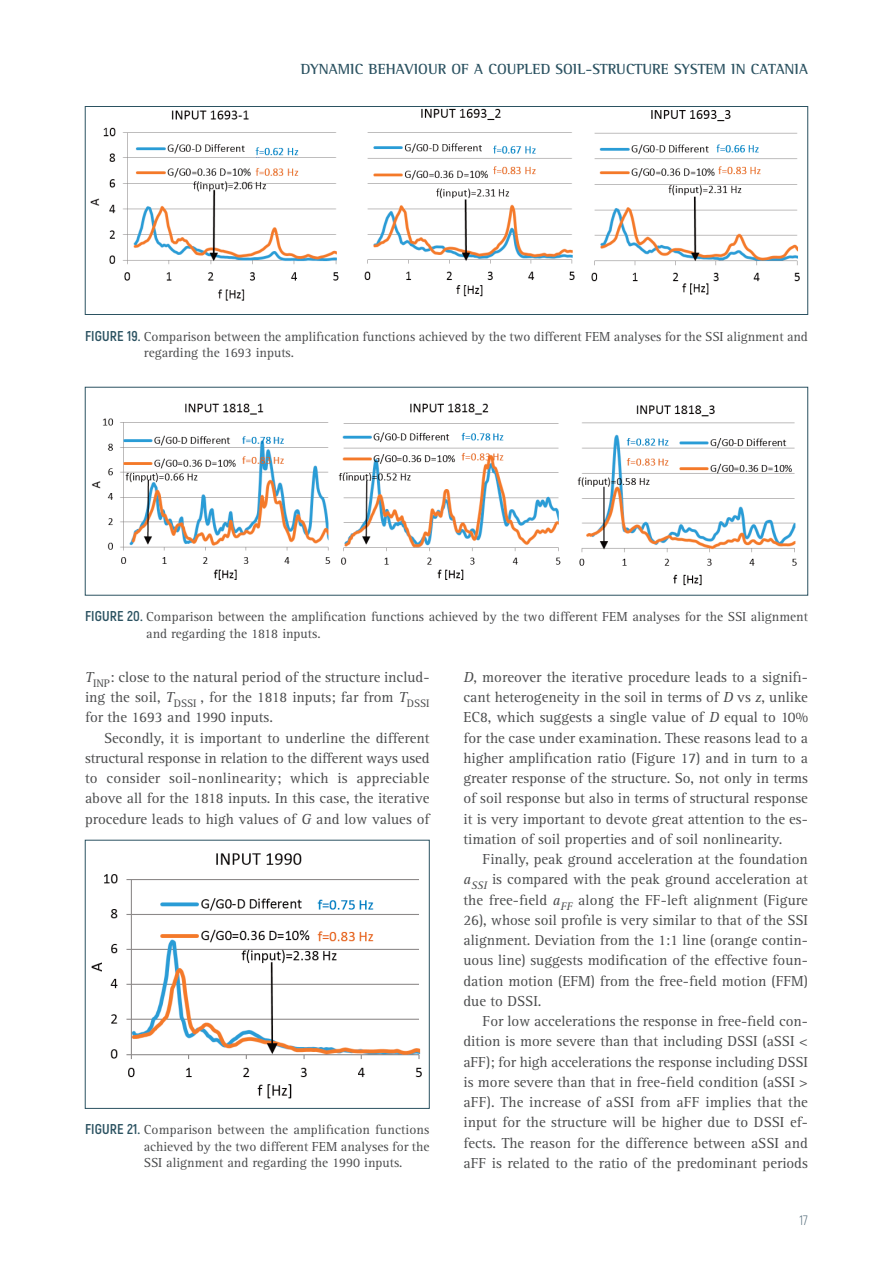
<style>
.page{position:relative;width:893px;height:1263px;background:#fff}
.page>*{position:absolute;margin:0;border:0;box-sizing:border-box;transform-origin:0 0}
.t1{font:15px/20.2px "Rotis Serif";color:#4b4c4d;text-align:justify}
.t2{font:700 15px "Rotis Semi Serif";color:#2b5261}
.t3{font:13.5px/16.5px "Rotis Serif";color:#4b4c4d}
.t4{font:300 13.5px "Akrobat";color:#486271}
.s1{font-family:"Akrobat";font-weight:700;font-size:14.25px;color:#2b5261}
.s2{font-style:italic}
</style>
<div class="page">
<img style="left:90px;top:108px;width:710px;height:193px">
<div style="left:85px;top:106px;width:723px;height:209px;border:1px solid #2b5261"></div>
<img style="left:91px;top:403px;width:706px;height:183px">
<div style="left:85px;top:387px;width:723px;height:208px;border:1px solid #2b5261"></div>
<img style="left:91px;top:853px;width:331px;height:246px">
<p class="t2" style="left:301px;top:64px;width:508px">DYNAMIC BEHAVIOUR OF A COUPLED SOIL-STRUCTURE SYSTEM IN CATANIA</p>
<p class="t3" style="left:144px;top:329px;width:665px;text-indent:-59px"><span class="s1">FIGURE 19.</span> Comparison between the amplification functions achieved by the two different FEM analyses for the SSI alignment and regarding the 1693 inputs.</p>
<p class="t3" style="left:146px;top:610px;width:663px;text-indent:-61px"><span class="s1">FIGURE 20.</span> Comparison between the amplification functions achieved by the two different FEM analyses for the SSI alignment and regarding the 1818 inputs.</p>
<p class="t1" style="left:85px;top:668px;width:346px"><span class="s2">T</span><sub>INP</sub>: close to the natural period of the structure includ&shy;ing the soil, <span class="s2">T</span><sub>DSSI</sub> , for the 1818 inputs; far from <span class="s2">T</span><sub>DSSI </sub>for the 1693 and 1990 inputs.</p>
<p class="t1" style="left:85px;top:729px;width:346px;text-indent:19px">Secondly, it is important to underline the different structural response in relation to the different ways used to consider soil-nonlinearity; which is appreciable above all for the 1818 inputs. In this case, the iterative procedure leads to high values of <span class="s2">G</span> and low values of</p>
<p class="t3" style="left:144px;top:1123px;width:287px;text-align:justify;text-indent:-59px"><span class="s1">FIGURE 21.</span> Comparison between the amplification functions achieved by the two different FEM analyses for the SSI alignment and regarding the 1990 inputs.</p>
<p class="t1" style="left:463px;top:668px;width:346px"><span class="s2">D</span>, moreover the iterative procedure leads to a signifi&shy;cant heterogeneity in the soil in terms of <span class="s2">D</span> vs <span class="s2">z</span>, unlike EC8, which suggests a single value of <span class="s2">D</span> equal to 10% for the case under examination. These reasons lead to a higher amplification ratio (Figure 17) and in turn to a greater response of the structure. So, not only in terms of soil response but also in terms of structural response it is very important to devote great attention to the es&shy;timation of soil properties and of soil nonlinearity.</p>
<p class="t1" style="left:463px;top:850px;width:346px;text-indent:19px">Finally, peak ground acceleration at the foundation <span class="s2">a</span><sub>SSI</sub> is compared with the peak ground acceleration at the free-field <span class="s2">a</span><sub>FF</sub> along the FF-left alignment (Figure 26), whose soil profile is very similar to that of the SSI alignment. Deviation from the 1:1 line (orange contin&shy;uous line) suggests modification of the effective foun&shy;dation motion (EFM) from the free-field motion (FFM) due to DSSI.</p>
<p class="t1" style="left:463px;top:1012px;width:346px;text-indent:19px">For low accelerations the response in free-field con&shy;dition is more severe than that including DSSI (aSSI &lt; aFF); for high accelerations the response including DSSI is more severe than that in free-field condition (aSSI &gt; aFF). The increase of aSSI from aFF implies that the input for the structure will be higher due to DSSI ef&shy;fects. The reason for the difference between aSSI and aFF is related to the ratio of the predominant periods</p>
<p class="t4" style="left:799px;top:1215px;width:10px">17</p>
</div>
